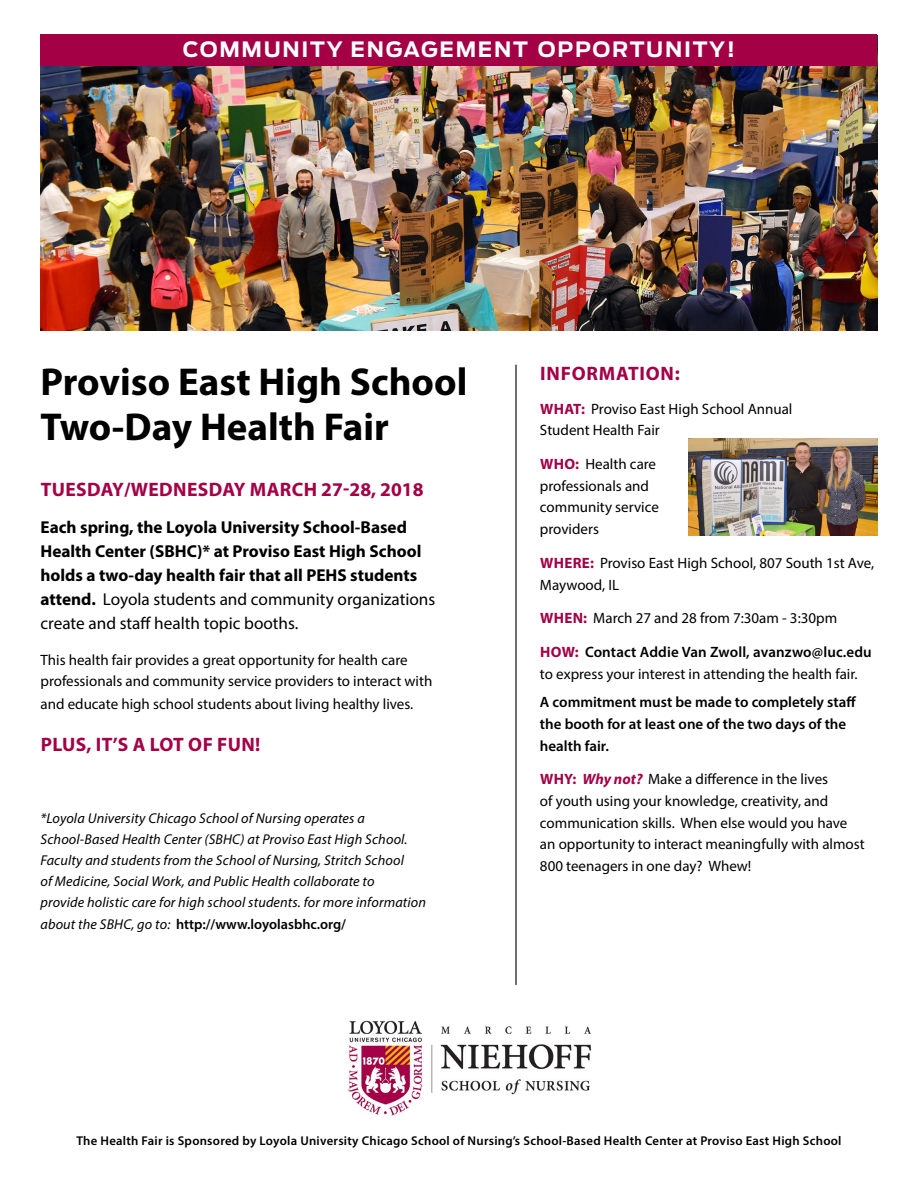
<style>
.page{position:relative;width:918px;height:1188px;background:#fff}
.page>*{position:absolute;margin:0;border:0;box-sizing:border-box;transform-origin:0 0}
.t1{font:700 39px/45px "Myriad Pro";color:#000}
.t2{font:700 21px "Antenna";letter-spacing:.08em;color:#fff}
.t3{font:700 19.5px "Myriad Pro";letter-spacing:.02em;color:#a30046}
.t4{font:700 19.5px "Myriad Pro";letter-spacing:.04em;color:#a30046}
.t5{font:700 17.25px/24px "Myriad Pro";color:#000}
.t6{font:15px/21.8px "Myriad Pro";color:#000}
.t7{font:600 15px/21.8px "Myriad Pro";color:#000}
.t8{font:italic 14.25px/21.1px "Myriad Pro";letter-spacing:.01em;color:#000}
.t9{font:600 12.75px "Myriad Pro";letter-spacing:.02em;color:#000}
.s1{font-weight:400}
.s2{font-weight:600;font-style:normal}
.s3{font-weight:700;color:#a30046}
.s4{font-weight:600}
.s5{font-weight:700;font-style:italic;color:#a30046}
</style>
<div class="page">
<img style="left:40px;top:66px;width:838px;height:264px">
<img style="left:348px;top:1020px;width:244px;height:96px">
<div style="left:40px;top:35px;width:838px;height:31px;background:#a30046"></div>
<hr style="left:515px;top:365px;width:2px;height:620px;background:#000">
<img style="left:688px;top:438px;width:190px;height:98px">
<h2 class="t2" style="left:183px;top:35px;width:554px">COMMUNITY ENGAGEMENT OPPORTUNITY!</h2>
<h1 class="t1" style="left:40px;top:358px;width:429px">Proviso East High School<br>Two-Day Health Fair</h1>
<h3 class="t3" style="left:41px;top:477px;width:384px">TUESDAY/WEDNESDAY MARCH 27-28, 2018</h3>
<p class="t5" style="left:40px;top:515px;width:396px">Each spring, the Loyola University School-Based Health Center (SBHC)* at Proviso East High School holds a two-day health fair that all PEHS students attend. <span class="s1">Loyola students and community organizations create and staff health topic booths.</span></p>
<p class="t6" style="left:40px;top:648px;width:393px;line-height:22.2px">This health fair provides a great opportunity for health care professionals and community service providers to interact with and educate high school students about living healthy lives.</p>
<h3 class="t3" style="left:41px;top:732px;width:221px">PLUS, IT’S A LOT OF FUN!</h3>
<p class="t8" style="left:40px;top:807px;width:387px">*Loyola University Chicago School of Nursing operates a School-Based Health Center (SBHC) at Proviso East High School.<br>Faculty and students from the School of Nursing, Stritch School<br>of Medicine, Social Work, and Public Health collaborate to<br>provide holistic care for high school students. for more information about the SBHC, go to: <span class="s2">http://www.loyolasbhc.org/</span></p>
<h3 class="t4" style="left:540px;top:361px;width:141px">INFORMATION:</h3>
<p class="t6" style="left:540px;top:397px;width:254px"><span class="s3">WHAT:</span> Proviso East High School Annual<br>Student Health Fair</p>
<p class="t6" style="left:540px;top:453px;width:120px"><span class="s3">WHO:</span> Health care professionals and community service providers</p>
<p class="t6" style="left:540px;top:552px;width:336px"><span class="s3">WHERE:</span> Proviso East High School, 807 South 1st Ave,<br>Maywood, IL</p>
<p class="t6" style="left:540px;top:607px;width:299px"><span class="s3">WHEN:</span> March 27 and 28 from 7:30am - 3:30pm</p>
<p class="t6" style="left:540px;top:641px;width:333px"><span class="s3">HOW:</span> <span class="s4">Contact Addie Van Zwoll, avanzwo@luc.edu </span>to express your interest in attending the health fair.</p>
<p class="t7" style="left:540px;top:691px;width:318px">A commitment must be made to completely staff the booth for at least one of the two days of the health fair.</p>
<p class="t6" style="left:540px;top:768px;width:326px"><span class="s3">WHY:</span> <span class="s5">Why not?</span> Make a difference in the lives<br>of youth using your knowledge, creativity, and communication skills. When else would you have an opportunity to interact meaningfully with almost 800 teenagers in one day? Whew!</p>
<p class="t9" style="left:76px;top:1133px;width:767px">The Health Fair is Sponsored by Loyola University Chicago School of Nursing’s School-Based Health Center at Proviso East High School</p>
</div>
